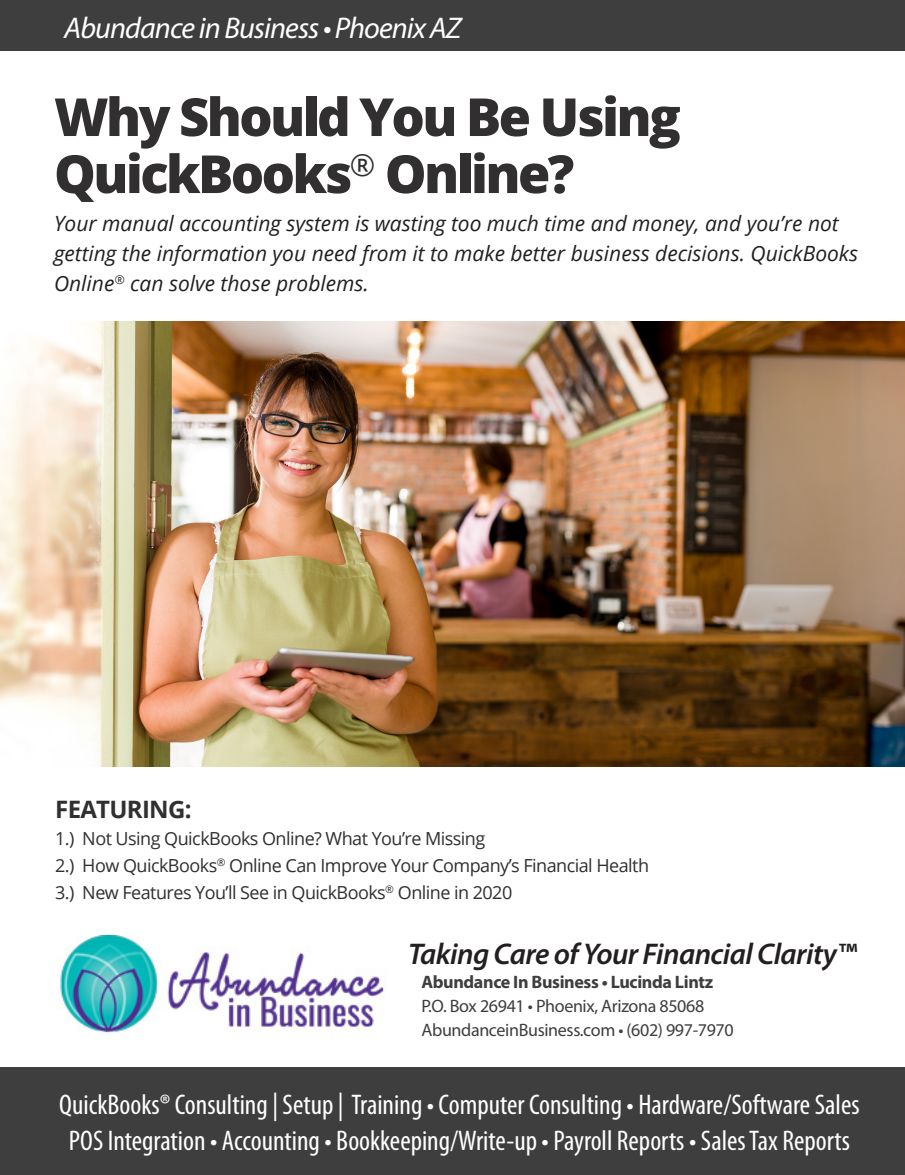
<style>
.page{position:relative;width:905px;height:1175px;background:#fff}
.page>*{position:absolute;margin:0;border:0;box-sizing:border-box;transform-origin:0 0}
.t1{font:800 52.5px/57px "Open Sans";letter-spacing:-.05em;color:#312f30}
.t2{font:italic 600 30px "Myriad Pro";letter-spacing:-.02em;color:#231f20}
.t3{font:italic 30px "Myriad Pro";letter-spacing:-.03em;color:#fff}
.t4{font:condensed 28.5px/36px "Myriad Pro";color:#fff;text-align:center}
.t5{font:700 24px "Open Sans";letter-spacing:-.03em;color:#312f30}
.t6{font:italic 21px/30px "Open Sans";color:#231f20}
.t7{font:18px/27px "Open Sans";letter-spacing:-.03em;color:#312f30}
.t8{font:18px/24px "Myriad Pro";letter-spacing:-.02em;color:#3e3e3f}
.t9{font:700 18px "Myriad Pro";letter-spacing:-.02em;color:#3e3e3f}
</style>
<div class="page">
<div style="left:0;top:0;width:904px;height:51px;background:#3e3e3f"></div>
<img style="left:0;top:321px;width:904px;height:445px">
<div style="left:0;top:1066px;width:904px;height:108px;background:#3e3e3f"></div>
<img style="left:60px;top:935px;width:324px;height:98px">
<h2 class="t3" style="left:64px;top:9px;width:399px">Abundance in Business • Phoenix AZ</h2>
<h1 class="t1" style="left:54px;top:86px;width:628px">Why Should You Be Using<br>QuickBooks<sup>®</sup> Online?</h1>
<p class="t6" style="left:54px;top:207px;width:805px">Your manual accounting system is wasting too much time and money, and you’re not getting the information you need from it to make better business decisions. QuickBooks<br>Online<sup>®</sup> can solve those problems.</p>
<p class="t5" style="left:55px;top:792px;width:138px">FEATURING:</p>
<p class="t7" style="left:55px;top:824px;width:595px">1.) Not Using QuickBooks Online? What You’re Missing<br>2.) How QuickBooks<sup>®</sup> Online Can Improve Your Company’s Financial Health<br>3.) New Features You’ll See in QuickBooks<sup>®</sup> Online in 2020</p>
<h2 class="t2" style="left:408px;top:934px;width:450px">Taking Care of Your Financial Clarity™</h2>
<p class="t9" style="left:421px;top:969px;width:293px">Abundance In Business • Lucinda Lintz</p>
<p class="t8" style="left:421px;top:993px;width:314px">P.O. Box 26941 • Phoenix, Arizona 85068<br>AbundanceinBusiness.com • (602) 997-7970</p>
<h3 class="t4" style="left:59px;top:1085px;width:802px">QuickBooks® Consulting | Setup | Training • Computer Consulting • Hardware/Software Sales<br>POS Integration • Accounting • Bookkeeping/Write-up • Payroll Reports • Sales Tax Reports</h3>
</div>
